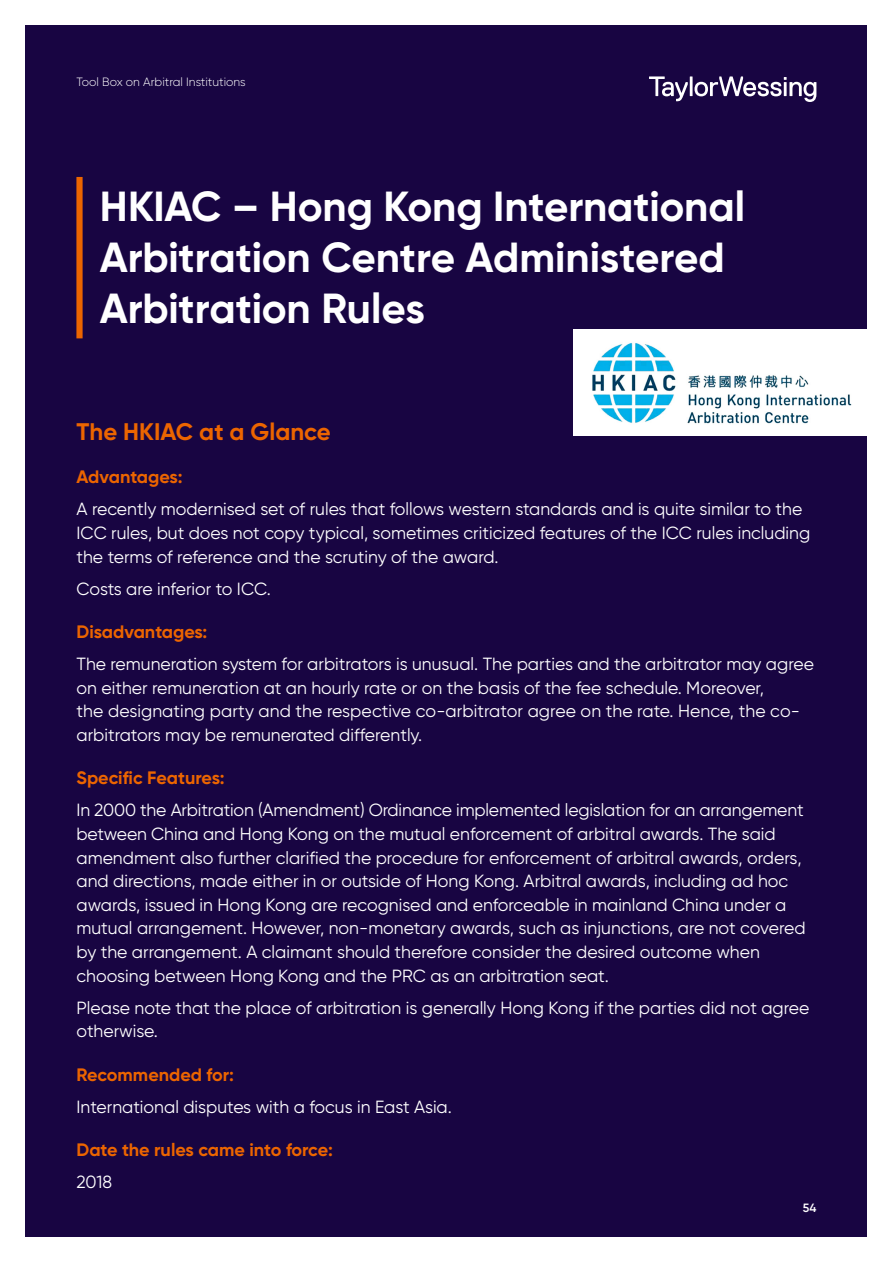
<style>
.page{position:relative;width:893px;height:1263px;background:#fff}
.page>*{position:absolute;margin:0;border:0;box-sizing:border-box;transform-origin:0 0}
.t1{font:700 42px/51px "Gilroy";letter-spacing:-.005em;color:#fff}
.t2{font:700 24px "Gilroy";color:#ec6500}
.t3{font:700 18px "Gilroy";color:#ec6500}
.t4{font:17.7px/23.5px "Gilroy";color:#fff}
.t5{font:300 12px "Gilroy";color:#fff}
.t6{font:600 12px "Gilroy";color:#fff}
</style>
<div class="page">
<div style="left:26px;top:26px;width:841px;height:1211px;background:#180542"></div>
<svg style="left:649px;top:77px;width:167px;height:25px"></svg>
<div style="left:76px;top:177px;width:7px;height:161px;background:#ec6500"></div>
<div style="left:573px;top:330px;width:295px;height:106px;background:#fff"></div>
<img style="left:592px;top:343px;width:260px;height:81px">
<p class="t5" style="left:77px;top:75px;width:171px">Tool Box on Arbitral Institutions</p>
<h1 class="t1" style="left:100px;top:180px;width:647px">HKIAC – Hong Kong International<br>Arbitration Centre Administered<br>Arbitration Rules</h1>
<h2 class="t2" style="left:77px;top:417px;width:256px">The HKIAC at a Glance</h2>
<p class="t3" style="left:77px;top:466px;width:108px">Advantages:</p>
<p class="t4" style="left:77px;top:497px;width:735px">A recently modernised set of rules that follows western standards and is quite similar to the<br>ICC rules, but does not copy typical, sometimes criticized features of the ICC rules including the terms of reference and the scrutiny of the award.</p>
<p class="t4" style="left:77px;top:577px;width:196px">Costs are inferior to ICC.</p>
<p class="t3" style="left:77px;top:620px;width:132px">Disadvantages:</p>
<p class="t4" style="left:77px;top:652px;width:739px">The remuneration system for arbitrators is unusual. The parties and the arbitrator may agree on either remuneration at an hourly rate or on the basis of the fee schedule. Moreover,<br>the designating party and the respective co-arbitrator agree on the rate. Hence, the co&shy;arbitrators may be remunerated differently.</p>
<p class="t3" style="left:77px;top:767px;width:150px">Specific Features:</p>
<p class="t4" style="left:77px;top:798px;width:730px">In 2000 the Arbitration (Amendment) Ordinance implemented legislation for an arrangement between China and Hong Kong on the mutual enforcement of arbitral awards. The said amendment also further clarified the procedure for enforcement of arbitral awards, orders, and directions, made either in or outside of Hong Kong. Arbitral awards, including ad hoc awards, issued in Hong Kong are recognised and enforceable in mainland China under a mutual arrangement. However, non-monetary awards, such as injunctions, are not covered by the arrangement. A claimant should therefore consider the desired outcome when choosing between Hong Kong and the PRC as an arbitration seat.</p>
<p class="t4" style="left:77px;top:995px;width:734px">Please note that the place of arbitration is generally Hong Kong if the parties did not agree otherwise.</p>
<p class="t3" style="left:77px;top:1063px;width:159px">Recommended for:</p>
<p class="t4" style="left:77px;top:1094px;width:377px">International disputes with a focus in East Asia.</p>
<p class="t3" style="left:77px;top:1138px;width:258px">Date the rules came into force:</p>
<p class="t4" style="left:77px;top:1170px;width:37px">2018</p>
<p class="t6" style="left:803px;top:1200px;width:15px">54</p>
</div>
